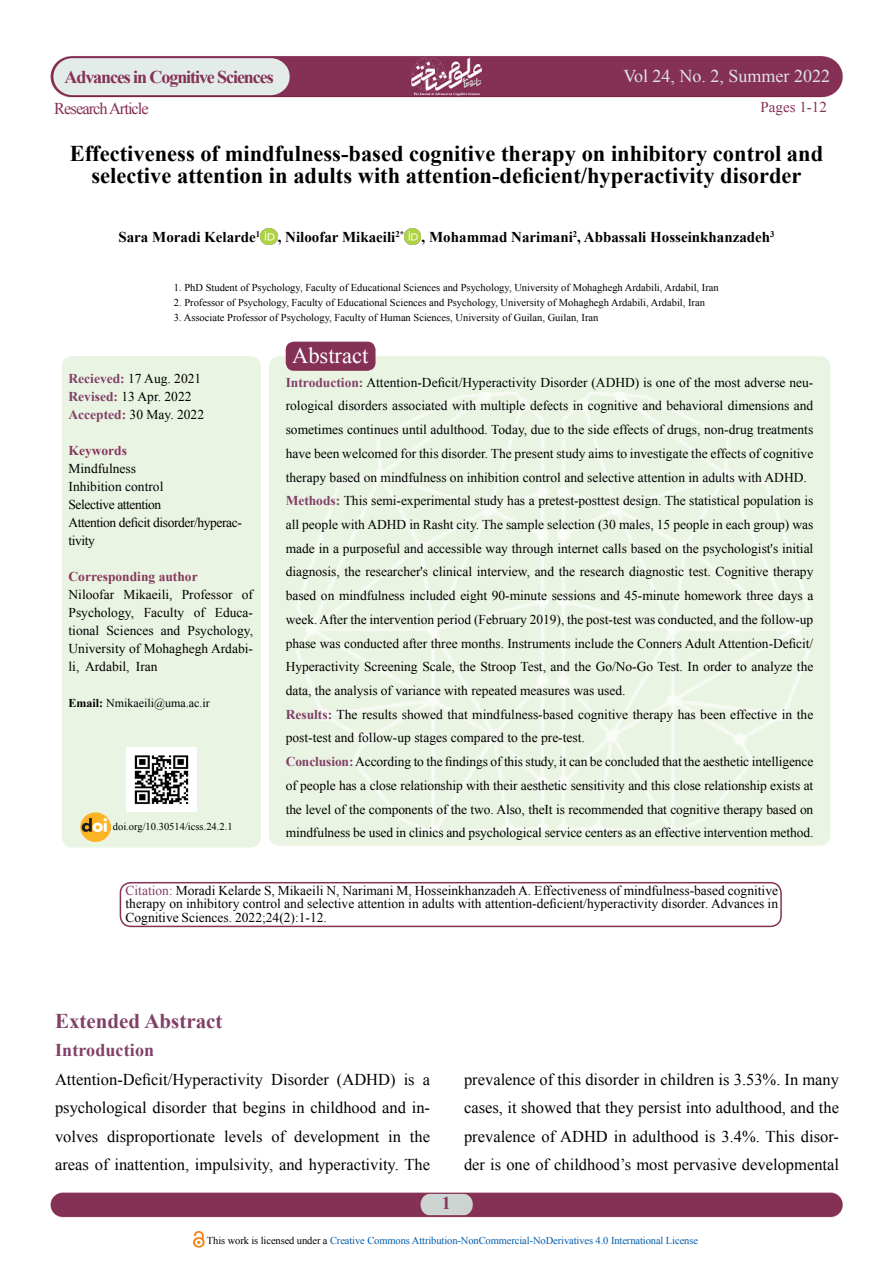
<style>
.page{position:relative;width:893px;height:1263px;background:#fff}
.page>*{position:absolute;margin:0;border:0;box-sizing:border-box;transform-origin:0 0}
.t1{font:700 22.5px/22.5px "Times New Roman";color:#000;text-align:center}
.t2{font:22.5px "Times New Roman";color:#fff}
.t3{font:700 21px "Times New Roman";color:#814068}
.t4{font:700 18px "Times New Roman";letter-spacing:-.06em;color:#853155}
.t5{font:18px "Times New Roman";color:#dde5e6}
.t6{font:700 18px "Times New Roman";letter-spacing:.005em;color:#814068}
.t7{font:700 18px "Times New Roman";color:#85385c}
.t8{font:16.5px/28.5px "Times New Roman";color:#000}
.t9{font:16.5px "Times New Roman";letter-spacing:-.06em;color:#853155}
.t10{font:700 15px "Times New Roman";color:#000}
.t11{font:15px "Times New Roman";color:#853155}
.t12{font:13.5px/23.7px "Times New Roman";letter-spacing:-.005em;color:#000}
.t13{font:13.5px "Times New Roman";letter-spacing:-.03em;color:#000}
.t14{font:700 13.5px "Times New Roman";color:#85385c}
.t15{font:12px "Times New Roman";color:#000}
.t16{font:10.5px "Times New Roman";color:#000}
.t17{font:10.5px "Times New Roman";letter-spacing:-.01em;color:#005baa}
.t18{font:700 8.7px "Times New Roman";color:#000}
.s1{font-weight:700;color:#814068}
.s2{font-weight:700}
.s3{color:#814068}
.s4{color:#000}
</style>
<div class="page">
<img style="left:50px;top:56px;width:793px;height:1190px">
<div style="left:269px;top:356px;width:561px;height:490px;background:#eaf4e2;border-radius:11px"></div>
<img style="left:296px;top:393px;width:514px;height:439px">
<div style="left:62px;top:356px;width:199px;height:491px;background:#eaf4e2;border-radius:11px"></div>
<div style="left:286px;top:342px;width:89px;height:28px;background:#853155;border-radius:8px"></div>
<div style="left:286px;top:342px;width:90px;height:29px;border:2px solid #853155;border-radius:8px"></div>
<img style="left:80px;top:812px;width:30px;height:30px">
<img style="left:127px;top:747px;width:69px;height:64px">
<div style="left:120px;top:882px;width:662px;height:45px;border:2px solid #853155;border-radius:11px"></div>
<img style="left:194px;top:1231px;width:10px;height:17px">
<img style="left:404px;top:229px;width:16px;height:16px">
<img style="left:261px;top:229px;width:16px;height:16px">
<h3 class="t4" style="left:65px;top:64px;width:211px">Advances in Cognitive Sciences</h3>
<p class="t9" style="left:54px;top:97px;width:96px">ResearchArticle</p>
<h3 class="t5" style="left:623px;top:64px;width:208px">Vol 24, No. 2, Summer 2022</h3>
<p class="t11" style="left:761px;top:97px;width:68px">Pages 1-12</p>
<h1 class="t1" style="left:70px;top:141px;width:755px">Effectiveness of mindfulness-based cognitive therapy on inhibitory control and selective attention in adults with attention-deficient/hyperactivity disorder</h1>
<p class="t18" style="left:395px;top:228px;width:10px">2*</p>
<p class="t10" style="left:118px;top:226px;width:139px">Sara Moradi Kelarde</p>
<p class="t18" style="left:770px;top:228px;width:6px">3</p>
<p class="t18" style="left:256px;top:228px;width:6px">1</p>
<p class="t18" style="left:573px;top:228px;width:6px">2</p>
<p class="t10" style="left:278px;top:226px;width:119px">, Niloofar Mikaeili</p>
<p class="t10" style="left:422px;top:226px;width:350px">, Mohammad Narimani , Abbassali Hosseinkhanzadeh</p>
<p class="t16" style="left:174px;top:281px;width:546px">1. PhD Student of Psychology, Faculty of Educational Sciences and Psychology, University of Mohaghegh Ardabili, Ardabil, Iran</p>
<p class="t16" style="left:174px;top:296px;width:533px">2. Professor of Psychology, Faculty of Educational Sciences and Psychology, University of Mohaghegh Ardabili, Ardabil, Iran</p>
<p class="t16" style="left:174px;top:311px;width:426px">3. Associate Professor of Psychology, Faculty of Human Sciences, University of Guilan, Guilan, Iran</p>
<p class="t12" style="left:69px;top:369px;width:137px;line-height:18px"><span class="s1">Recieved:</span> 17 Aug. 2021<br><span class="s1">Revised:</span> 13 Apr. 2022<br><span class="s1">Accepted:</span> 30 May. 2022</p>
<p class="t14" style="left:69px;top:441px;width:60px">Keywords</p>
<p class="t12" style="left:69px;top:459px;width:96px;line-height:18px">Mindfulness<br>Inhibition control<br>Selective attention</p>
<p class="t12" style="left:69px;top:528px;width:28px">tivity</p>
<p class="t13" style="left:69px;top:513px;width:175px">Attention deficit disorder/hyperac-</p>
<p class="t14" style="left:69px;top:567px;width:131px">Corresponding author</p>
<p class="t12" style="left:69px;top:582px;width:47px">Niloofar</p>
<p class="t12" style="left:123px;top:582px;width:51px">Mikaeili,</p>
<p class="t12" style="left:182px;top:582px;width:52px">Professor</p>
<p class="t12" style="left:242px;top:582px;width:13px">of</p>
<p class="t12" style="left:69px;top:600px;width:67px">Psychology,</p>
<p class="t12" style="left:144px;top:600px;width:42px">Faculty</p>
<p class="t12" style="left:194px;top:600px;width:13px">of</p>
<p class="t12" style="left:215px;top:600px;width:40px">Educa-</p>
<p class="t12" style="left:69px;top:618px;width:32px">tional</p>
<p class="t12" style="left:106px;top:618px;width:49px">Sciences</p>
<p class="t12" style="left:161px;top:618px;width:21px">and</p>
<p class="t12" style="left:188px;top:618px;width:67px">Psychology,</p>
<p class="t12" style="left:69px;top:636px;width:186px">University of Mohaghegh Ardabi-</p>
<p class="t12" style="left:69px;top:654px;width:63px">,l i Ardabil,</p>
<p class="t12" style="left:136px;top:654px;width:23px">Iran</p>
<p class="t15" style="left:69px;top:694px;width:143px"><span class="s2">Email:</span> Nmikaeili@uma.ac i r.</p>
<p class="t16" style="left:113px;top:820px;width:121px">doi.org/10.30514/icss.24.2.1</p>
<h1 class="t2" style="left:292px;top:340px;width:78px">Abstract</h1>
<p class="t12" style="left:286px;top:370px;width:529px"><span class="s1">Introduction:</span> Attention-Deficit/Hyperactivity Disorder (ADHD) is one of the most adverse neu-</p>
<p class="t12" style="left:286px;top:418px;width:529px">sometimes continues until adulthood. Today, due to the side effects of drugs, non-drug treatments have been welcomed for this disorder. The present study aims to investigate the effects of cognitive therapy based on mindfulness on inhibition control and selective attention in adults with ADHD.<br><span class="s1">Methods:</span> This semi-experimental study has a pretest-posttest design. The statistical population is all people with ADHD in Rasht city. The sample selection (30 males, 15 people in each group) was made in a purposeful and accessible way through internet calls based on the psychologist s' initial diagnosis, the researcher s' clinical interview, and the research diagnostic test. Cognitive therapy based on mindfulness included eight 90-minute sessions and 45-minute homework three days a week.After the intervention period (February 2019 ,) the post-test was conducted, and the follow-up phase was conducted after three months. Instruments include the Conners Adult Attention-Deficit/ Hyperactivity Screening Scale, the Stroop Test, and the Go/No-Go Test. In order to analyze the data, the analysis of variance with repeated measures was used.<br><span class="s1">Results:</span> The results showed that mindfulness-based cognitive therapy has been effective in the post-test and follow-up stages compared to the pre-test.<br><span class="s1">Conclusion:</span>According to the findings of this study it, can be concluded that the aesthetic intelligence of people has a close relationship with their aesthetic sensitivity and this close relationship exists at the level of the components of the two. Also, theIt is recommended that cognitive therapy based on mindfulness be used in clinics and psychological service centers as an effective intervention method.</p>
<p class="t12" style="left:286px;top:394px;width:529px">rological disorders associated with multiple defects in cognitive and behavioral dimensions and</p>
<p class="t12" style="left:126px;top:883px;width:654px;line-height:13.5px;text-align:justify"><span class="s3">Citation:</span> Moradi Kelarde ,S Mikaeili N, Narimani M, Hosseinkhanzadeh A. Effectiveness of mindfulness-based cognitive therapy on inhibitory control and selective attention in adults with attention-deficient/hyperactivity disorder. Advances in Cognitive Sciences. 2022;24 (2) :1-12.</p>
<h2 class="t3" style="left:55px;top:1006px;width:169px">Extended Abstract</h2>
<h3 class="t6" style="left:55px;top:1038px;width:101px">Introduction</h3>
<p class="t8" style="left:55px;top:1065px;width:210px">Attention-Deficit/Hyperactivity</p>
<p class="t8" style="left:271px;top:1065px;width:59px">Disorder</p>
<p class="t8" style="left:337px;top:1065px;width:60px">(ADHD)</p>
<p class="t8" style="left:404px;top:1065px;width:13px">is</p>
<p class="t8" style="left:423px;top:1065px;width:9px">a</p>
<p class="t8" style="left:55px;top:1093px;width:377px">psychological disorder that begins in childhood and in-</p>
<p class="t8" style="left:464px;top:1065px;width:377px">prevalence of this disorder in children is 3.53%. In many cases it, showed that they persist into adulthood, and the</p>
<p class="t8" style="left:55px;top:1122px;width:45px">volves</p>
<p class="t8" style="left:107px;top:1122px;width:110px">disproportionate</p>
<p class="t8" style="left:224px;top:1122px;width:40px">levels</p>
<p class="t8" style="left:294px;top:1122px;width:87px">development</p>
<p class="t8" style="left:271px;top:1122px;width:15px">of</p>
<p class="t8" style="left:388px;top:1122px;width:14px">in</p>
<p class="t8" style="left:410px;top:1122px;width:22px">the</p>
<p class="t8" style="left:464px;top:1122px;width:376px">prevalence of ADHD in adulthood is 3.4%. This disor-</p>
<p class="t8" style="left:55px;top:1150px;width:377px">areas of inattention, impulsivity, and hyperactivity. The</p>
<p class="t8" style="left:464px;top:1150px;width:377px">der is one of childhood s’ most pervasive developmental</p>
<h3 class="t7" style="left:442px;top:1191px;width:10px">1</h3>
<p class="t17" style="left:207px;top:1233px;width:493px"><span class="s4">This work is licensed under a</span> Creative Commons Attribution-NonCommercial-NoDerivatives 4.0 International License</p>
</div>
